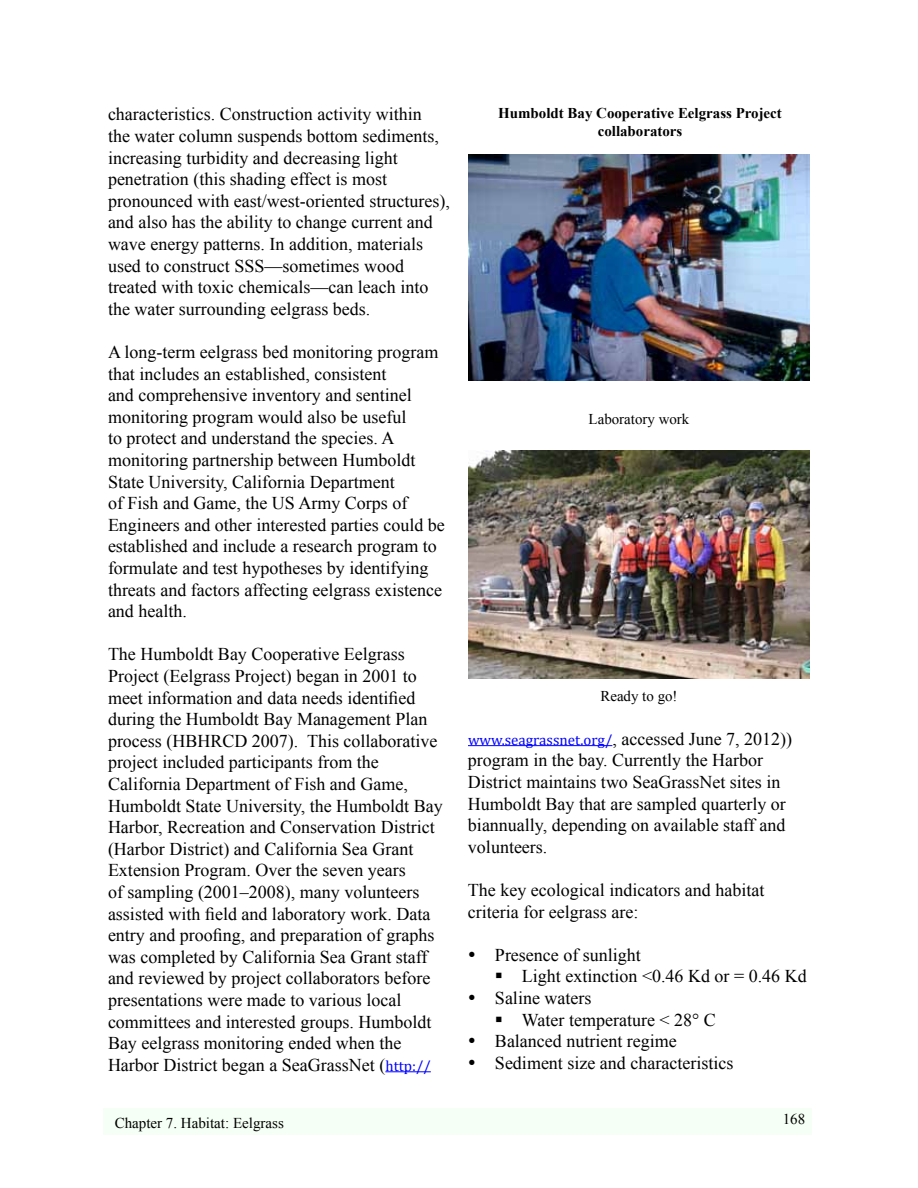
<style>
.page{position:relative;width:918px;height:1188px;background:#fff}
.page>*{position:absolute;margin:0;border:0;box-sizing:border-box;transform-origin:0 0}
.t1{font:18px/21.6px "Times New Roman";color:#000}
.t2{font:15px "Times New Roman";color:#000}
.t3{font:700 15px/18px "Times New Roman";color:#000;text-align:center}
.s1{font-family:"Cambria";font-size:15px;color:#00f}
</style>
<div class="page">
<div style="left:104px;top:1108px;width:708px;height:26px;background:#f5fff5"></div>
<hr style="left:385px;top:1071px;width:46px;height:1px;background:#00f">
<hr style="left:468px;top:745px;width:144px;height:1px;background:#00f">
<img style="left:468px;top:154px;width:342px;height:226px">
<img style="left:468px;top:451px;width:342px;height:228px">
<p class="t1" style="left:108px;top:103px;width:343px">characteristics. Construction activity within<br>the water column suspends bottom sediments, increasing turbidity and decreasing light penetration (this shading effect is most pronounced with east/west-oriented structures), and also has the ability to change current and wave energy patterns. In addition, materials used to construct SSS—sometimes wood treated with toxic chemicals—can leach into the water surrounding eelgrass beds.</p>
<p class="t1" style="left:108px;top:341px;width:338px">A long-term eelgrass bed monitoring program that includes an established, consistent<br>and comprehensive inventory and sentinel monitoring program would also be useful<br>to protect and understand the species. A monitoring partnership between Humboldt State University, California Department<br>of Fish and Game, the US Army Corps of Engineers and other interested parties could be established and include a research program to formulate and test hypotheses by identifying threats and factors affecting eelgrass existence and health.</p>
<p class="t1" style="left:108px;top:643px;width:336px">The Humboldt Bay Cooperative Eelgrass Project (Eelgrass Project) began in 2001 to meet information and data needs identified during the Humboldt Bay Management Plan process (HBHRCD 2007). This collaborative project included participants from the California Department of Fish and Game, Humboldt State University, the Humboldt Bay Harbor, Recreation and Conservation District (Harbor District) and California Sea Grant Extension Program. Over the seven years<br>of sampling (2001–2008), many volunteers assisted with field and laboratory work. Data entry and proofing, and preparation of graphs was completed by California Sea Grant staff and reviewed by project collaborators before presentations were made to various local committees and interested groups. Humboldt Bay eelgrass monitoring ended when the Harbor District began a SeaGrassNet (<span class="s1">http://</span></p>
<p class="t3" style="left:498px;top:104px;width:285px">Humboldt Bay Cooperative Eelgrass Project collaborators</p>
<p class="t2" style="left:589px;top:409px;width:102px">Laboratory work</p>
<p class="t2" style="left:600px;top:686px;width:79px">Ready to go!</p>
<p class="t1" style="left:468px;top:728px;width:326px"><span class="s1">www.seagrassnet.org/</span>, accessed June 7, 2012)) program in the bay. Currently the Harbor District maintains two SeaGrassNet sites in Humboldt Bay that are sampled quarterly or biannually, depending on available staff and volunteers.</p>
<p class="t1" style="left:468px;top:879px;width:298px">The key ecological indicators and habitat criteria for eelgrass are:</p>
<p class="t1" style="left:495px;top:944px;width:147px">Presence of sunlight</p>
<p class="t1" style="left:522px;top:965px;width:286px">Light extinction &lt;0.46 Kd or = 0.46 Kd</p>
<p class="t1" style="left:495px;top:987px;width:98px">Saline waters</p>
<p class="t1" style="left:522px;top:1008px;width:195px">Water temperature &lt; 28° C</p>
<p class="t1" style="left:495px;top:1030px;width:183px">Balanced nutrient regime</p>
<p class="t1" style="left:495px;top:1052px;width:240px">Sediment size and characteristics</p>
<p class="t2" style="left:115px;top:1113px;width:171px">Chapter 7. Habitat: Eelgrass</p>
<p class="t2" style="left:783px;top:1109px;width:24px">168</p>
</div>
